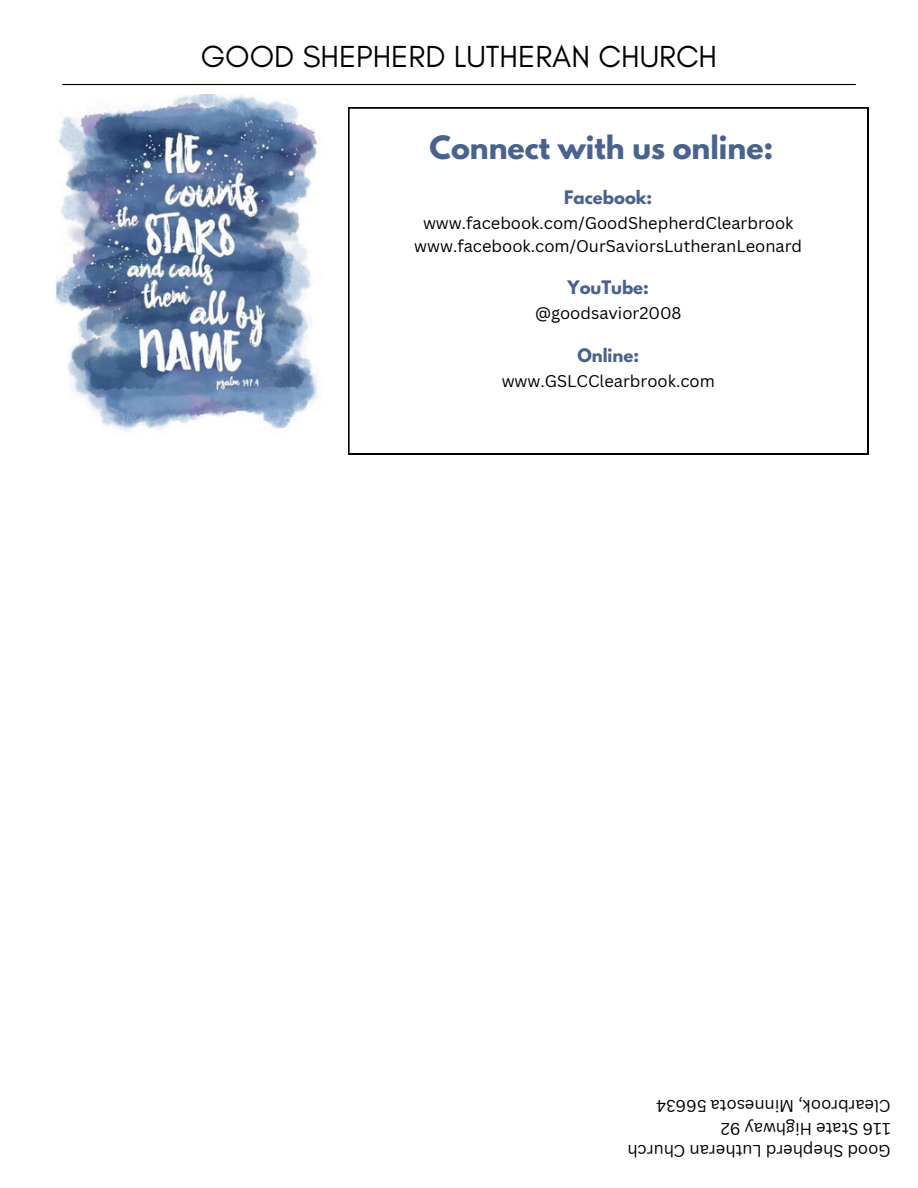
<style>
.page{position:relative;width:918px;height:1188px;background:#fff}
.page>*{position:absolute;margin:0;border:0;box-sizing:border-box;transform-origin:0 0}
.t1{font:31.05px "Glacial Indifference";color:#000}
.t2{font:700 28.5px "League Spartan";color:#49638e}
.t3{font:16.5px "Canva Sans";color:#000}
.t4{font:700 16.5px "League Spartan";color:#49638e}
</style>
<div class="page">
<hr style="left:62px;top:84px;width:794px;height:1px;background:#000">
<svg style="left:348px;top:108px;width:520px;height:346px"></svg>
<img style="left:55px;top:94px;width:263px;height:337px">
<p class="t1" style="left:201px;top:38px;width:518px">GOOD SHEPHERD LUTHERAN CHURCH</p>
<p class="t2" style="left:430px;top:134px;width:345px">Connect with us online:</p>
<h2 class="t4" style="left:564px;top:190px;width:90px">Facebook:</h2>
<p class="t3" style="left:423px;top:212px;width:372px">www.facebook.com/GoodShepherdClearbrook</p>
<p class="t3" style="left:414px;top:234px;width:389px">www.facebook.com/OurSaviorsLutheranLeonard</p>
<p class="t4" style="left:568px;top:280px;width:83px">YouTube:</p>
<p class="t3" style="left:535px;top:302px;width:148px">@goodsavior2008</p>
<p class="t4" style="left:577px;top:347px;width:63px">Online:</p>
<p class="t3" style="left:502px;top:369px;width:215px">www.GSLCClearbrook.com</p>
<p class="t3" style="left:891px;top:1118px;width:236px;rotate:-180deg">C brae l or o M, k n i n ose at 65 6 43</p>
<p class="t3" style="left:891px;top:1140px;width:171px;rotate:-180deg">611 S etat H hg i w ya 9 2</p>
<p class="t3" style="left:891px;top:1163px;width:265px;rotate:-180deg">G o o d S h pe h dre uL ht nare C h u hcr</p>
</div>
